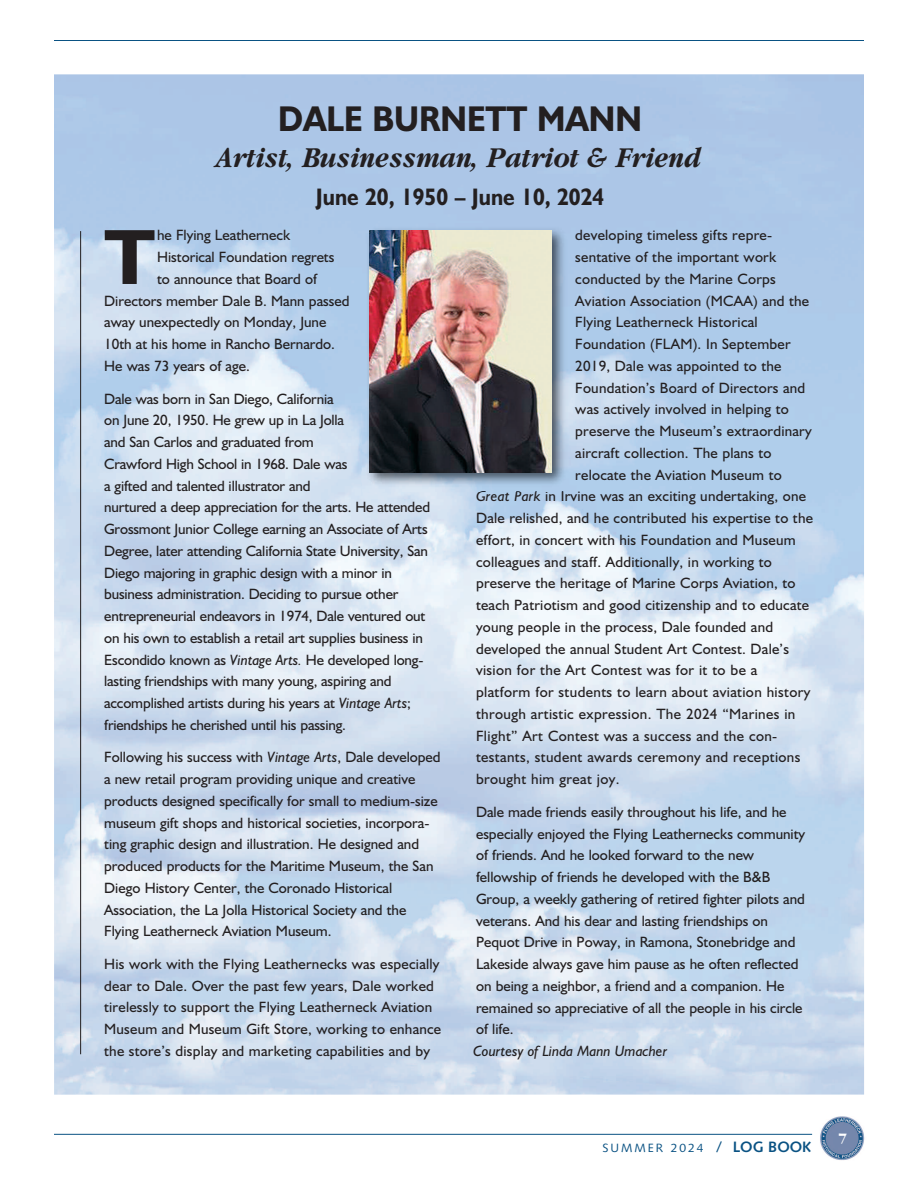
<style>
.page{position:relative;width:918px;height:1188px;background:#fff}
.page>*{position:absolute;margin:0;border:0;box-sizing:border-box;transform-origin:0 0}
.t1{font:700 78.75px "Humanist 521 BT";color:#231f20}
.t2{font:700 36px "Humanist 521 BT";color:#231f20;scale:.9 1}
.t3{font:italic 700 30px "Garamond";color:#231f20;scale:.9 1}
.t4{font:700 24px "Humanist 521 BT";color:#231f20;scale:.9 1}
.t5{font:15px/21.8px "Humanist 521 BT";color:#231f20}
.t6{font:15px "Humanist 521 BT";letter-spacing:.025em;color:#231f20}
.t7{font:italic 15px "Humanist 521 BT";color:#231f20}
.t8{font:700 15px "Garamond";color:#fff}
.t9{font:12px "Syntax";letter-spacing:.165em;color:#0a5283}
.s1{font-style:italic}
.s2{font-size:15px}
.s3{font-weight:700;font-size:15px}
</style>
<div class="page">
<hr style="left:54px;top:1134px;width:758px;height:1px;background:#0a5283">
<hr style="left:54px;top:40px;width:810px;height:1px;background:#0a5283">
<img style="left:820px;top:1116px;width:45px;height:44px">
<hr style="left:80px;top:231px;width:1px;height:823px;background:#231f20">
<img style="left:362px;top:223px;width:209px;height:269px">
<img style="left:480px;top:491px;width:57px;height:1px">
<img style="left:369px;top:230px;width:182px;height:242px">
<h2 class="t2" style="left:278px;top:107px;width:406px">DALE BURNETT MANN</h2>
<h3 class="t3" style="left:217px;top:139px;width:541px">Artist, Businessman, Patriot &amp; Friend</h3>
<h3 class="t4" style="left:316px;top:188px;width:322px">June 20, 1950 – June 10, 2024</h3>
<h1 class="t1" style="left:104px;top:230px;width:52px">T</h1>
<p class="t5" style="left:157px;top:226px;width:135px">he Flying Leatherneck</p>
<p class="t5" style="left:157px;top:248px;width:179px">Historical Foundation regrets</p>
<p class="t5" style="left:157px;top:270px;width:162px">to announce that Board of</p>
<p class="t5" style="left:104px;top:291px;width:247px">Directors member Dale B. Mann passed</p>
<p class="t5" style="left:104px;top:313px;width:224px">away unexpectedly on Monday, June</p>
<p class="t5" style="left:104px;top:335px;width:232px">10th at his home in Rancho Bernardo.</p>
<p class="t5" style="left:104px;top:357px;width:147px">He was 73 years of age.</p>
<p class="t5" style="left:104px;top:389px;width:327px">Dale was born in San Diego, California<br>on June 20, 1950. He grew up in La Jolla<br>and San Carlos and graduated from<br>Crawford High School in 1968. Dale was<br>a gifted and talented illustrator and<br>nurtured a deep appreciation for the arts. He attended Grossmont Junior College earning an Associate of Arts Degree, later attending California State University, San Diego majoring in graphic design with a minor in business administration. Deciding to pursue other entrepreneurial endeavors in 1974, Dale ventured out on his own to establish a retail art supplies business in Escondido known as <span class="s1">Vintage Arts.</span> He developed long&shy;lasting friendships with many young, aspiring and accomplished artists during his years at <span class="s1">Vintage Arts</span>; friendships he cherished until his passing.</p>
<p class="t5" style="left:104px;top:748px;width:338px">Following his success with <span class="s1">Vintage Arts</span>, Dale developed a new retail program providing unique and creative products designed specifically for small to medium-size museum gift shops and historical societies, incorpora&shy;ting graphic design and illustration. He designed and produced products for the Maritime Museum, the San Diego History Center, the Coronado Historical Association, the La Jolla Historical Society and the Flying Leatherneck Aviation Museum.</p>
<p class="t5" style="left:104px;top:955px;width:339px">His work with the Flying Leathernecks was especially dear to Dale. Over the past few years, Dale worked tirelessly to support the Flying Leatherneck Aviation Museum and Museum Gift Store, working to enhance the store’s display and marketing capabilities and by</p>
<p class="t5" style="left:575px;top:226px;width:198px">developing timeless gifts repre-</p>
<p class="t5" style="left:575px;top:248px;width:203px">sentative of the important work</p>
<p class="t5" style="left:575px;top:270px;width:202px">conducted by the Marine Corps</p>
<p class="t5" style="left:575px;top:291px;width:236px">Aviation Association (MCAA) and the</p>
<p class="t5" style="left:575px;top:313px;width:184px">Flying Leatherneck Historical</p>
<p class="t5" style="left:575px;top:335px;width:217px">Foundation (FLAM). In September</p>
<p class="t5" style="left:575px;top:357px;width:208px">2019, Dale was appointed to the</p>
<p class="t5" style="left:575px;top:378px;width:232px">Foundation’s Board of Directors and</p>
<p class="t5" style="left:575px;top:400px;width:215px">was actively involved in helping to</p>
<p class="t5" style="left:575px;top:422px;width:238px">preserve the Museum’s extraordinary</p>
<p class="t5" style="left:575px;top:444px;width:198px">aircraft collection. The plans to</p>
<p class="t5" style="left:575px;top:465px;width:208px">relocate the Aviation Museum to</p>
<p class="t5" style="left:476px;top:487px;width:332px"><span class="s1">Great Park</span> in Irvine was an exciting undertaking, one</p>
<p class="t5" style="left:476px;top:509px;width:339px">Dale relished, and he contributed his expertise to the</p>
<p class="t5" style="left:476px;top:531px;width:321px">effort, in concert with his Foundation and Museum</p>
<p class="t5" style="left:476px;top:552px;width:297px">colleagues and staff. Additionally, in working to</p>
<p class="t5" style="left:476px;top:574px;width:321px">preserve the heritage of Marine Corps Aviation, to</p>
<p class="t5" style="left:476px;top:596px;width:335px">teach Patriotism and good citizenship and to educate</p>
<p class="t5" style="left:476px;top:618px;width:299px">young people in the process, Dale founded and</p>
<p class="t5" style="left:476px;top:639px;width:314px">developed the annual Student Art Contest. Dale’s</p>
<p class="t6" style="left:476px;top:665px;width:283px">vision for the Art Contest was for it to be a</p>
<p class="t6" style="left:476px;top:687px;width:336px">platform for students to learn about aviation history</p>
<p class="t6" style="left:476px;top:709px;width:321px">through artistic expression. The 2024 “Marines in</p>
<p class="t6" style="left:476px;top:730px;width:303px">Flight” Art Contest was a success and the con-</p>
<p class="t6" style="left:476px;top:752px;width:326px">testants, student awards ceremony and receptions</p>
<p class="t6" style="left:476px;top:774px;width:145px">brought him great joy.</p>
<p class="t5" style="left:476px;top:802px;width:331px">Dale made friends easily throughout his life, and he especially enjoyed the Flying Leathernecks community of friends. And he looked forward to the new fellowship of friends he developed with the B&amp;B Group, a weekly gathering of retired fighter pilots and veterans. And his dear and lasting friendships on Pequot Drive in Poway, in Ramona, Stonebridge and Lakeside always gave him pause as he often reflected on being a neighbor, a friend and a companion. He remained so appreciative of all the people in his circle of life.</p>
<p class="t7" style="left:473px;top:1046px;width:196px">Courtesy of Linda Mann Umacher</p>
<p class="t9" style="left:603px;top:1143px;width:210px">SUMMER 2024 <span class="s2">/</span> <span class="s3">LOG BOOK</span></p>
<p class="t8" style="left:838px;top:1129px;width:10px">7</p>
</div>
